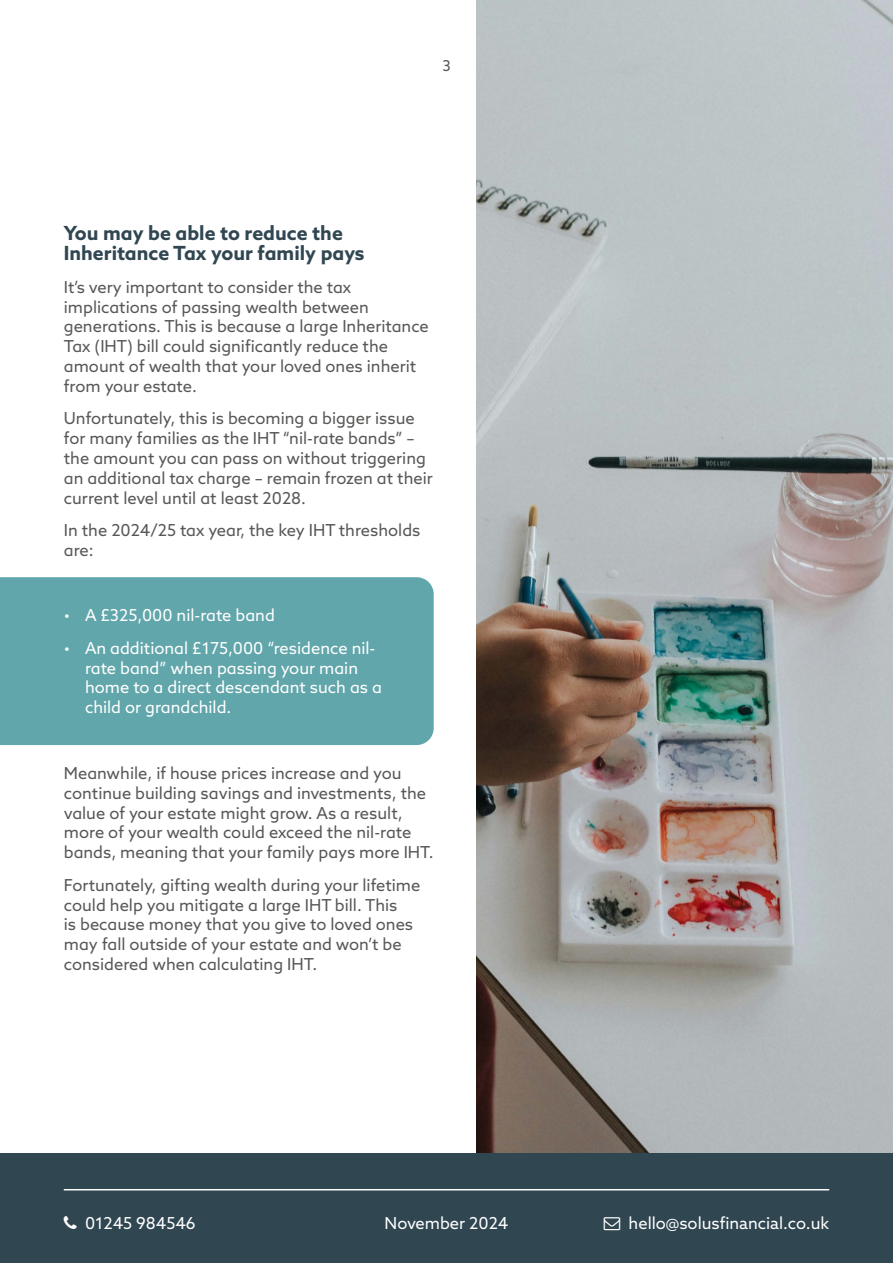
<style>
.page{position:relative;width:893px;height:1263px;background:#fff}
.page>*{position:absolute;margin:0;border:0;box-sizing:border-box;transform-origin:0 0}
.t1{font:700 19.5px/19.8px "Azo Sans";color:#304651}
.t2{font:16.5px/19.8px "Azo Sans";color:#575756}
.t3{font:16.5px/19.8px "Azo Sans";color:#fff}
.t4{font:15px "Azo Sans";color:#575756}
</style>
<div class="page">
<img style="left:476px;top:0;width:417px;height:1153px">
<div style="left:0;top:1153px;width:893px;height:110px;background:#304651"></div>
<hr style="left:64px;top:1189px;width:765px;height:1px;background:#fff">
<div style="left:0;top:577px;width:434px;height:168px;background:#61a6ab"></div>
<p class="t4" style="left:442px;top:56px;width:10px">3</p>
<p class="t1" style="left:64px;top:223px;width:302px">You may be able to reduce the<br>Inheritance Tax your family pays</p>
<p class="t2" style="left:64px;top:277px;width:367px">It’s very important to consider the tax implications of passing wealth between generations. This is because a large Inheritance Tax (IHT) bill could significantly reduce the amount of wealth that your loved ones inherit from your estate.</p>
<p class="t2" style="left:64px;top:408px;width:370px">Unfortunately, this is becoming a bigger issue for many families as the IHT “nil-rate bands” – the amount you can pass on without triggering an additional tax charge – remain frozen at their current level until at least 2028.</p>
<p class="t2" style="left:64px;top:520px;width:358px">In the 2024/25 tax year, the key IHT thresholds are:</p>
<p class="t3" style="left:64px;top:605px;width:213px">• A £325,000 nil-rate band</p>
<p class="t3" style="left:85px;top:638px;width:298px;text-indent:-21px">• An additional £175,000 “residence nil&shy;rate band” when passing your main home to a direct descendant such as a child or grandchild.</p>
<p class="t2" style="left:64px;top:763px;width:371px">Meanwhile, if house prices increase and you continue building savings and investments, the value of your estate might grow. As a result, more of your wealth could exceed the nil-rate bands, meaning that your family pays more IHT.</p>
<p class="t2" style="left:64px;top:875px;width:358px">Fortunately, gifting wealth during your lifetime could help you mitigate a large IHT bill. This<br>is because money that you give to loved ones may fall outside of your estate and won’t be considered when calculating IHT.</p>
<p class="t3" style="left:85px;top:1213px;width:112px">01245 984546</p>
<p class="t3" style="left:629px;top:1213px;width:202px">hello@solusfinancial.co.uk</p>
<p class="t3" style="left:385px;top:1213px;width:125px">November 2024</p>
</div>
